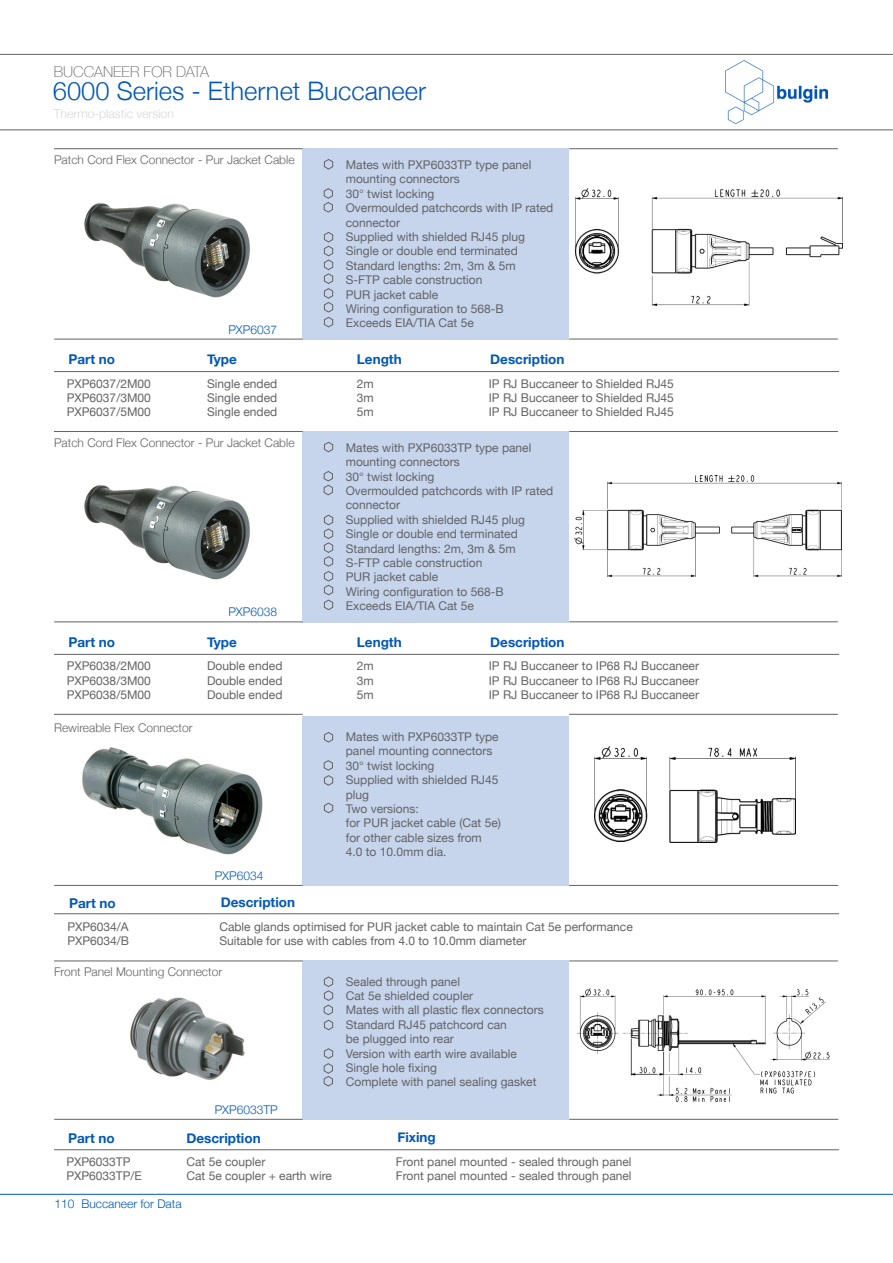
<style>
.page{position:relative;width:893px;height:1263px;background:#fff}
.page>*{position:absolute;margin:0;border:0;box-sizing:border-box;transform-origin:0 0}
.Product_Titles{font:300 25.5px "Helvetica Neue";color:#0057b8}
.t1{font:100 15px "Helvetica Neue";color:#636366}
.t2{font:700 13.5px "Helvetica Neue";color:#0057b8}
.t3{font:300 12.3px "Helvetica Neue";color:#d8d9d7}
.t4{font:12px/14.4px "Helvetica Neue";color:#636366}
.t5{font:300 12px "Helvetica Neue";color:#636366}
.t6{font:300 12px "Helvetica Neue";color:#0057b8}
</style>
<div class="page">
<hr style="left:0;top:1194px;width:893px;height:1px;background:#0057b8">
<img style="left:726px;top:61px;width:101px;height:63px">
<hr style="left:0;top:54px;width:893px;height:1px;background:#636366">
<hr style="left:0;top:129px;width:893px;height:1px;background:#636366">
<img style="left:54px;top:961px;width:249px;height:158px">
<img style="left:84px;top:202px;width:166px;height:96px">
<img style="left:55px;top:747px;width:238px;height:138px">
<div style="left:303px;top:148px;width:266px;height:192px;background:#c6d4ec"></div>
<div style="left:303px;top:716px;width:266px;height:170px;background:#c6d4ec"></div>
<div style="left:303px;top:960px;width:266px;height:160px;background:#c6d4ec"></div>
<hr style="left:569px;top:148px;width:269px;height:1px;background:#636366">
<hr style="left:569px;top:714px;width:269px;height:1px;background:#636366">
<hr style="left:569px;top:960px;width:269px;height:1px;background:#636366">
<hr style="left:54px;top:339px;width:249px;height:1px;background:#636366">
<hr style="left:54px;top:885px;width:249px;height:1px;background:#636366">
<hr style="left:54px;top:1119px;width:249px;height:1px;background:#636366">
<hr style="left:569px;top:885px;width:269px;height:1px;background:#636366">
<hr style="left:569px;top:1119px;width:269px;height:1px;background:#636366">
<svg style="left:324px;top:159px;width:10px;height:11px"></svg>
<svg style="left:323px;top:188px;width:10px;height:25px"></svg>
<svg style="left:324px;top:232px;width:10px;height:96px"></svg>
<svg style="left:324px;top:732px;width:10px;height:11px"></svg>
<svg style="left:324px;top:802px;width:10px;height:12px"></svg>
<svg style="left:323px;top:1048px;width:11px;height:39px"></svg>
<hr style="left:54px;top:148px;width:249px;height:1px;background:#636366">
<hr style="left:54px;top:714px;width:249px;height:1px;background:#636366">
<hr style="left:54px;top:960px;width:249px;height:1px;background:#636366">
<svg style="left:323px;top:760px;width:11px;height:26px"></svg>
<svg style="left:323px;top:976px;width:11px;height:54px"></svg>
<img style="left:595px;top:746px;width:53px;height:95px">
<img style="left:576px;top:188px;width:266px;height:117px">
<img style="left:574px;top:475px;width:268px;height:101px">
<img style="left:578px;top:988px;width:251px;height:113px">
<hr style="left:54px;top:371px;width:785px;height:1px;background:#636366">
<hr style="left:54px;top:913px;width:785px;height:1px;background:#636366">
<hr style="left:54px;top:1149px;width:785px;height:1px;background:#636366">
<img style="left:669px;top:747px;width:127px;height:95px">
<hr style="left:569px;top:339px;width:269px;height:1px;background:#636366">
<img style="left:84px;top:484px;width:166px;height:96px">
<div style="left:303px;top:431px;width:266px;height:191px;background:#c6d4ec"></div>
<hr style="left:569px;top:431px;width:269px;height:1px;background:#636366">
<hr style="left:54px;top:621px;width:249px;height:1px;background:#636366">
<svg style="left:324px;top:441px;width:10px;height:12px"></svg>
<svg style="left:323px;top:471px;width:10px;height:25px"></svg>
<svg style="left:324px;top:514px;width:10px;height:96px"></svg>
<hr style="left:54px;top:431px;width:249px;height:1px;background:#636366">
<hr style="left:54px;top:654px;width:785px;height:1px;background:#636366">
<hr style="left:569px;top:621px;width:269px;height:1px;background:#636366">
<p class="t1" style="left:54px;top:60px;width:157px">BUCCANEER FOR DATA</p>
<p class="Product_Titles" style="left:53px;top:71px;width:375px">6000 Series - Ethernet Buccaneer</p>
<p class="t3" style="left:54px;top:104px;width:122px">Thermo-plastic version</p>
<p class="t5" style="left:54px;top:150px;width:242px">Patch Cord Flex Connector - Pur Jacket Cable</p>
<p class="t6" style="left:228px;top:320px;width:50px">PXP6037</p>
<p class="t4" style="left:346px;top:158px;width:187px">Mates with PXP6033TP type panel mounting connectors</p>
<p class="t4" style="left:346px;top:187px;width:90px">30° twist locking</p>
<p class="t4" style="left:346px;top:201px;width:209px">Overmoulded patchcords with IP rated connector</p>
<p class="t4" style="left:346px;top:230px;width:181px">Supplied with shielded RJ45 plug</p>
<p class="t4" style="left:346px;top:245px;width:174px">Single or double end terminated</p>
<p class="t4" style="left:346px;top:259px;width:171px">Standard lengths: 2m, 3m &amp; 5m</p>
<p class="t4" style="left:346px;top:273px;width:138px">S-FTP cable construction</p>
<p class="t4" style="left:346px;top:288px;width:94px">PUR jacket cable</p>
<p class="t4" style="left:346px;top:302px;width:159px">Wiring configuration to 568-B</p>
<p class="t4" style="left:346px;top:317px;width:129px">Exceeds EIA/TIA Cat 5e</p>
<p class="t2" style="left:68px;top:349px;width:48px">Part no</p>
<p class="t2" style="left:207px;top:349px;width:31px">Type</p>
<p class="t2" style="left:357px;top:349px;width:46px">Length</p>
<p class="t2" style="left:490px;top:349px;width:76px">Description</p>
<p class="t4" style="left:67px;top:377px;width:86px">PXP6037/2M00</p>
<p class="t4" style="left:67px;top:391px;width:86px">PXP6037/3M00</p>
<p class="t4" style="left:67px;top:406px;width:86px">PXP6037/5M00</p>
<p class="t4" style="left:207px;top:377px;width:72px">Single ended</p>
<p class="t4" style="left:207px;top:391px;width:72px">Single ended</p>
<p class="t4" style="left:207px;top:406px;width:72px">Single ended</p>
<p class="t4" style="left:357px;top:377px;width:18px">2m</p>
<p class="t4" style="left:357px;top:391px;width:18px">3m</p>
<p class="t4" style="left:357px;top:406px;width:18px">5m</p>
<p class="t4" style="left:489px;top:377px;width:187px">IP RJ Buccaneer to Shielded RJ45</p>
<p class="t4" style="left:489px;top:391px;width:187px">IP RJ Buccaneer to Shielded RJ45</p>
<p class="t4" style="left:489px;top:406px;width:187px">IP RJ Buccaneer to Shielded RJ45</p>
<p class="t5" style="left:54px;top:433px;width:242px">Patch Cord Flex Connector - Pur Jacket Cable</p>
<p class="t6" style="left:228px;top:602px;width:50px">PXP6038</p>
<p class="t4" style="left:346px;top:441px;width:187px">Mates with PXP6033TP type panel mounting connectors</p>
<p class="t4" style="left:346px;top:470px;width:90px">30° twist locking</p>
<p class="t4" style="left:346px;top:484px;width:209px">Overmoulded patchcords with IP rated connector</p>
<p class="t4" style="left:346px;top:513px;width:181px">Supplied with shielded RJ45 plug</p>
<p class="t4" style="left:346px;top:527px;width:174px">Single or double end terminated</p>
<p class="t4" style="left:346px;top:542px;width:171px">Standard lengths: 2m, 3m &amp; 5m</p>
<p class="t4" style="left:346px;top:556px;width:138px">S-FTP cable construction</p>
<p class="t4" style="left:346px;top:571px;width:94px">PUR jacket cable</p>
<p class="t4" style="left:346px;top:585px;width:159px">Wiring configuration to 568-B</p>
<p class="t4" style="left:346px;top:599px;width:129px">Exceeds EIA/TIA Cat 5e</p>
<p class="t2" style="left:68px;top:632px;width:48px">Part no</p>
<p class="t2" style="left:207px;top:632px;width:31px">Type</p>
<p class="t2" style="left:357px;top:632px;width:46px">Length</p>
<p class="t2" style="left:490px;top:632px;width:76px">Description</p>
<p class="t4" style="left:67px;top:659px;width:86px">PXP6038/2M00</p>
<p class="t4" style="left:67px;top:674px;width:86px">PXP6038/3M00</p>
<p class="t4" style="left:67px;top:688px;width:86px">PXP6038/5M00</p>
<p class="t4" style="left:207px;top:659px;width:77px">Double ended</p>
<p class="t4" style="left:207px;top:674px;width:77px">Double ended</p>
<p class="t4" style="left:207px;top:688px;width:77px">Double ended</p>
<p class="t4" style="left:357px;top:659px;width:18px">2m</p>
<p class="t4" style="left:357px;top:674px;width:18px">3m</p>
<p class="t4" style="left:357px;top:688px;width:18px">5m</p>
<p class="t4" style="left:489px;top:659px;width:212px">IP RJ Buccaneer to IP68 RJ Buccaneer</p>
<p class="t4" style="left:489px;top:674px;width:212px">IP RJ Buccaneer to IP68 RJ Buccaneer</p>
<p class="t4" style="left:489px;top:688px;width:212px">IP RJ Buccaneer to IP68 RJ Buccaneer</p>
<p class="t5" style="left:54px;top:718px;width:140px">Rewireable Flex Connector</p>
<p class="t4" style="left:346px;top:730px;width:154px">Mates with PXP6033TP type</p>
<p class="t4" style="left:346px;top:745px;width:148px">panel mounting connectors</p>
<p class="t4" style="left:346px;top:759px;width:90px">30° twist locking</p>
<p class="t4" style="left:346px;top:773px;width:154px">Supplied with shielded RJ45</p>
<p class="t4" style="left:346px;top:788px;width:25px">plug</p>
<p class="t4" style="left:346px;top:802px;width:74px">Two versions:</p>
<p class="t4" style="left:346px;top:817px;width:157px">for PUR jacket cable (Cat 5e)</p>
<p class="t4" style="left:346px;top:831px;width:137px">for other cable sizes from</p>
<p class="t4" style="left:346px;top:845px;width:102px">4.0 to 10.0mm dia.</p>
<p class="t6" style="left:215px;top:866px;width:50px">PXP6034</p>
<p class="t2" style="left:69px;top:892px;width:48px">Part no</p>
<p class="t2" style="left:221px;top:892px;width:76px">Description</p>
<p class="t4" style="left:67px;top:920px;width:63px">PXP6034/A</p>
<p class="t4" style="left:67px;top:934px;width:63px">PXP6034/B</p>
<p class="t4" style="left:219px;top:920px;width:415px">Cable glands optimised for PUR jacket cable to maintain Cat 5e performance</p>
<p class="t4" style="left:219px;top:934px;width:309px">Suitable for use with cables from 4.0 to 10.0mm diameter</p>
<p class="t5" style="left:54px;top:962px;width:170px">Front Panel Mounting Connector</p>
<p class="t6" style="left:215px;top:1100px;width:64px">PXP6033TP</p>
<p class="t2" style="left:68px;top:1127px;width:48px">Part no</p>
<p class="t2" style="left:186px;top:1127px;width:76px">Description</p>
<p class="t4" style="left:66px;top:1155px;width:66px">PXP6033TP</p>
<p class="t4" style="left:66px;top:1169px;width:77px">PXP6033TP/E</p>
<p class="t4" style="left:186px;top:1155px;width:80px">Cat 5e coupler</p>
<p class="t4" style="left:186px;top:1169px;width:147px">Cat 5e coupler + earth wire</p>
<p class="t6" style="left:55px;top:1194px;width:128px">110 Buccaneer for Data</p>
<p class="t4" style="left:346px;top:975px;width:116px">Sealed through panel</p>
<p class="t4" style="left:346px;top:989px;width:129px">Cat 5e shielded coupler</p>
<p class="t4" style="left:346px;top:1003px;width:199px">Mates with all plastic flex connectors</p>
<p class="t4" style="left:346px;top:1018px;width:163px">Standard RJ45 patchcord can</p>
<p class="t4" style="left:346px;top:1032px;width:110px">be plugged into rear</p>
<p class="t4" style="left:346px;top:1047px;width:173px">Version with earth wire available</p>
<p class="t4" style="left:346px;top:1061px;width:93px">Single hole fixing</p>
<p class="t4" style="left:346px;top:1075px;width:192px">Complete with panel sealing gasket</p>
<p class="t2" style="left:397px;top:1127px;width:40px">Fixing</p>
<p class="t4" style="left:396px;top:1155px;width:237px">Front panel mounted - sealed through panel</p>
<p class="t4" style="left:396px;top:1169px;width:237px">Front panel mounted - sealed through panel</p>
</div>
